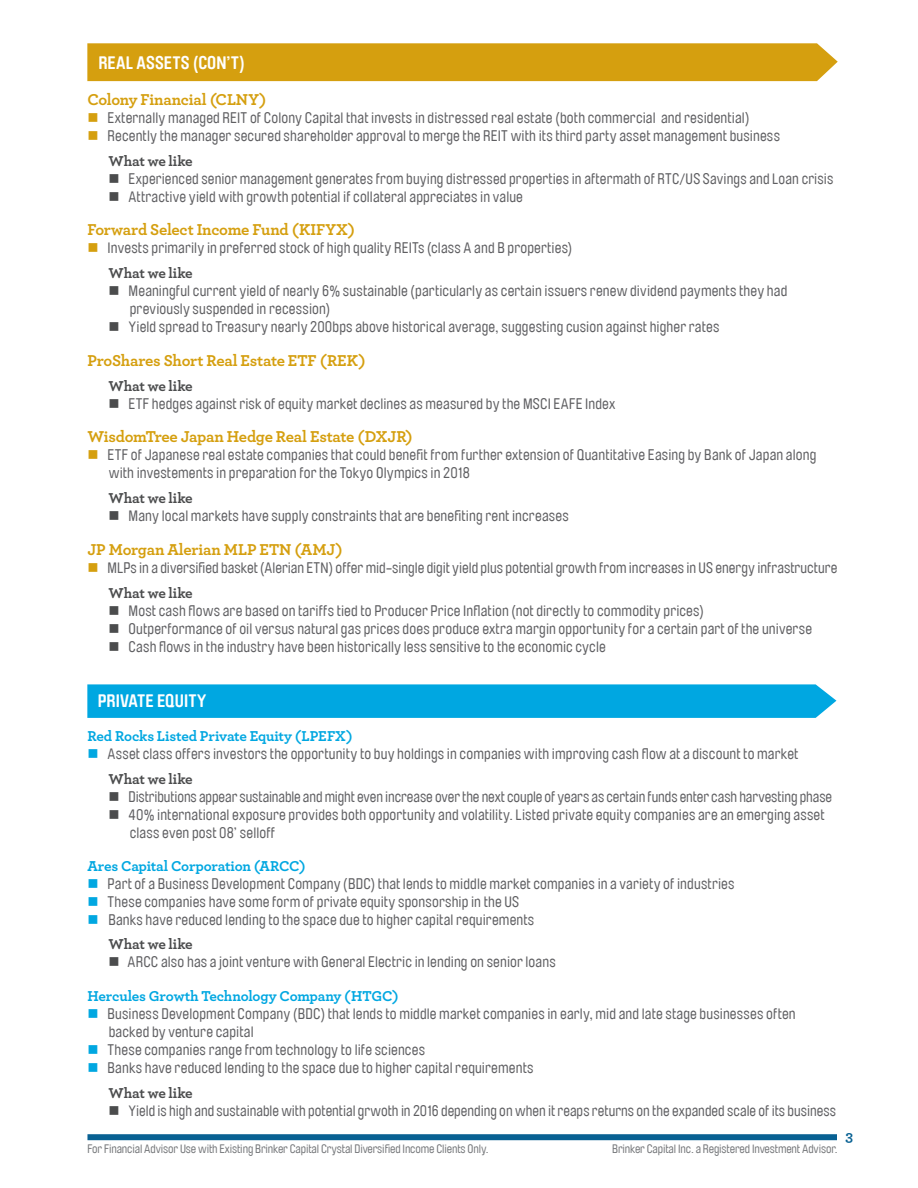
<style>
.page{position:relative;width:918px;height:1188px;background:#fff}
.page>*{position:absolute;margin:0;border:0;box-sizing:border-box;transform-origin:0 0}
.t1{font:700 18px "Brauer Neue";letter-spacing:.005em;color:#fff}
.t2{font:700 16.5px "Archer";letter-spacing:-.015em;color:#d59f0f}
.t3{font:15px/18px "Brauer Neue";letter-spacing:.01em;color:#5f5f62}
.t4{font:700 15px "Archer";letter-spacing:-.01em;color:#00a7e1}
.t5{font:700 15px "Archer";letter-spacing:-.01em;color:#4b4c4d}
.t6{font:700 15px "Archer";color:#086193}
.t7{font:12px "Brauer Neue";letter-spacing:-.01em;color:#76787b}
.s1{color:#d59f0f}
.s2{color:#4b4c4d}
.s3{color:#00a7e1}
</style>
<div class="page">
<div style="left:87px;top:43px;width:751px;height:38px;background:#d59f0f"></div>
<svg style="left:87px;top:684px;width:749px;height:34px;background:#07a9e1"></svg>
<div style="left:87px;top:1134px;width:750px;height:6px;background:#086193"></div>
<p class="t1" style="left:98px;top:52px;width:148px">REAL ASSETS (CON’T)</p>
<p class="t2" style="left:87px;top:89px;width:181px">Colony Financial (CLNY)</p>
<p class="t3" style="left:87px;top:109px;width:664px"><span class="s1">■</span> Externally managed REIT of Colony Capital that invests in distressed real estate (both commercial and residential)</p>
<p class="t3" style="left:87px;top:127px;width:694px"><span class="s1">■</span> Recently the manager secured shareholder approval to merge the REIT with its third party asset management business</p>
<p class="t5" style="left:108px;top:151px;width:86px">What we like</p>
<p class="t3" style="left:108px;top:169px;width:727px"><span class="s2">■</span> Experienced senior management generates from buying distressed properties in aftermath of RTC/US Savings and Loan crisis</p>
<p class="t3" style="left:108px;top:187px;width:416px"><span class="s2">■</span> Attractive yield with growth potential if collateral appreciates in value</p>
<p class="t2" style="left:87px;top:219px;width:269px">Forward Select Income Fund (KIFYX)</p>
<p class="t3" style="left:87px;top:239px;width:486px"><span class="s1">■</span> Invests primarily in preferred stock of high quality REITs (class A and B properties)</p>
<p class="t5" style="left:108px;top:264px;width:86px">What we like</p>
<p class="t3" style="left:130px;top:282px;width:659px;text-indent:-21px"><span class="s2">■</span> Meaningful current yield of nearly 6% sustainable (particularly as certain issuers renew dividend payments they had previously suspended in recession)</p>
<p class="t3" style="left:108px;top:318px;width:613px"><span class="s2">■</span> Yield spread to Treasury nearly 200bps above historical average, suggesting cusion against higher rates</p>
<p class="t2" style="left:87px;top:350px;width:280px">ProShares Short Real Estate ETF (REK)</p>
<p class="t5" style="left:108px;top:376px;width:86px">What we like</p>
<p class="t3" style="left:108px;top:394px;width:509px"><span class="s2">■</span> ETF hedges against risk of equity market declines as measured by the MSCI EAFE Index</p>
<p class="t2" style="left:87px;top:426px;width:327px">WisdomTree Japan Hedge Real Estate (DXJR)</p>
<p class="t3" style="left:109px;top:446px;width:709px;text-indent:-21px"><span class="s1">■</span> ETF of Japanese real estate companies that could benefit from further extension of Quantitative Easing by Bank of Japan along with investements in preparation for the Tokyo Olympics in 2018</p>
<p class="t5" style="left:108px;top:489px;width:86px">What we like</p>
<p class="t3" style="left:108px;top:507px;width:462px"><span class="s2">■</span> Many local markets have supply constraints that are benefiting rent increases</p>
<p class="t2" style="left:87px;top:539px;width:257px">JP Morgan Alerian MLP ETN (AMJ)</p>
<p class="t3" style="left:87px;top:559px;width:752px"><span class="s1">■</span> MLPs in a diversified basket (Alerian ETN) offer mid-single digit yield plus potential growth from increases in US energy infrastructure</p>
<p class="t5" style="left:108px;top:583px;width:86px">What we like</p>
<p class="t3" style="left:108px;top:601px;width:597px"><span class="s2">■</span> Most cash flows are based on tariffs tied to Producer Price Inflation (not directly to commodity prices)</p>
<p class="t3" style="left:108px;top:619px;width:705px"><span class="s2">■</span> Outperformance of oil versus natural gas prices does produce extra margin opportunity for a certain part of the universe</p>
<p class="t3" style="left:108px;top:637px;width:499px"><span class="s2">■</span> Cash flows in the industry have been historically less sensitive to the economic cycle</p>
<p class="t1" style="left:98px;top:691px;width:110px">PRIVATE EQUITY</p>
<p class="t4" style="left:87px;top:726px;width:267px">Red Rocks Listed Private Equity (LPEFX)</p>
<p class="t3" style="left:87px;top:745px;width:713px"><span class="s3">■</span> Asset class offers investors the opportunity to buy holdings in companies with improving cash flow at a discount to market</p>
<p class="t5" style="left:108px;top:769px;width:86px">What we like</p>
<p class="t3" style="left:108px;top:787px;width:725px"><span class="s2">■</span> Distributions appear sustainable and might even increase over the next couple of years as certain funds enter cash harvesting phase</p>
<p class="t3" style="left:130px;top:805px;width:696px;text-indent:-21px"><span class="s2">■</span> 40% international exposure provides both opportunity and volatility. Listed private equity companies are an emerging asset class even post 08’ selloff</p>
<p class="t4" style="left:87px;top:857px;width:220px">Ares Capital Corporation (ARCC)</p>
<p class="t3" style="left:87px;top:875px;width:649px"><span class="s3">■</span> Part of a Business Development Company (BDC) that lends to middle market companies in a variety of industries</p>
<p class="t3" style="left:87px;top:893px;width:433px"><span class="s3">■</span> These companies have some form of private equity sponsorship in the US</p>
<p class="t3" style="left:87px;top:911px;width:449px"><span class="s3">■</span> Banks have reduced lending to the space due to higher capital requirements</p>
<p class="t5" style="left:108px;top:935px;width:86px">What we like</p>
<p class="t3" style="left:108px;top:953px;width:449px"><span class="s2">■</span> ARCC also has a joint venture with General Electric in lending on senior loans</p>
<p class="t4" style="left:87px;top:987px;width:313px">Hercules Growth Technology Company (HTGC)</p>
<p class="t3" style="left:109px;top:1005px;width:689px;text-indent:-21px"><span class="s3">■</span> Business Development Company (BDC) that lends to middle market companies in early, mid and late stage businesses often backed by venture capital</p>
<p class="t3" style="left:87px;top:1041px;width:339px"><span class="s3">■</span> These companies range from technology to life sciences</p>
<p class="t3" style="left:87px;top:1059px;width:448px"><span class="s3">■</span> Banks have reduced lending to the space due to higher capital requirements</p>
<p class="t5" style="left:108px;top:1083px;width:86px">What we like</p>
<p class="t3" style="left:108px;top:1102px;width:729px"><span class="s2">■</span> Yield is high and sustainable with potential grwoth in 2016 depending on when it reaps returns on the expanded scale of its business</p>
<p class="t7" style="left:87px;top:1142px;width:403px">For Financial Advisor Use with Existing Brinker Capital Crystal Diversified Income Clients Only.</p>
<p class="t7" style="left:612px;top:1142px;width:227px">Brinker Capital Inc. a Registered Investment Advisor.</p>
<p class="t6" style="left:846px;top:1127px;width:9px">3</p>
</div>
